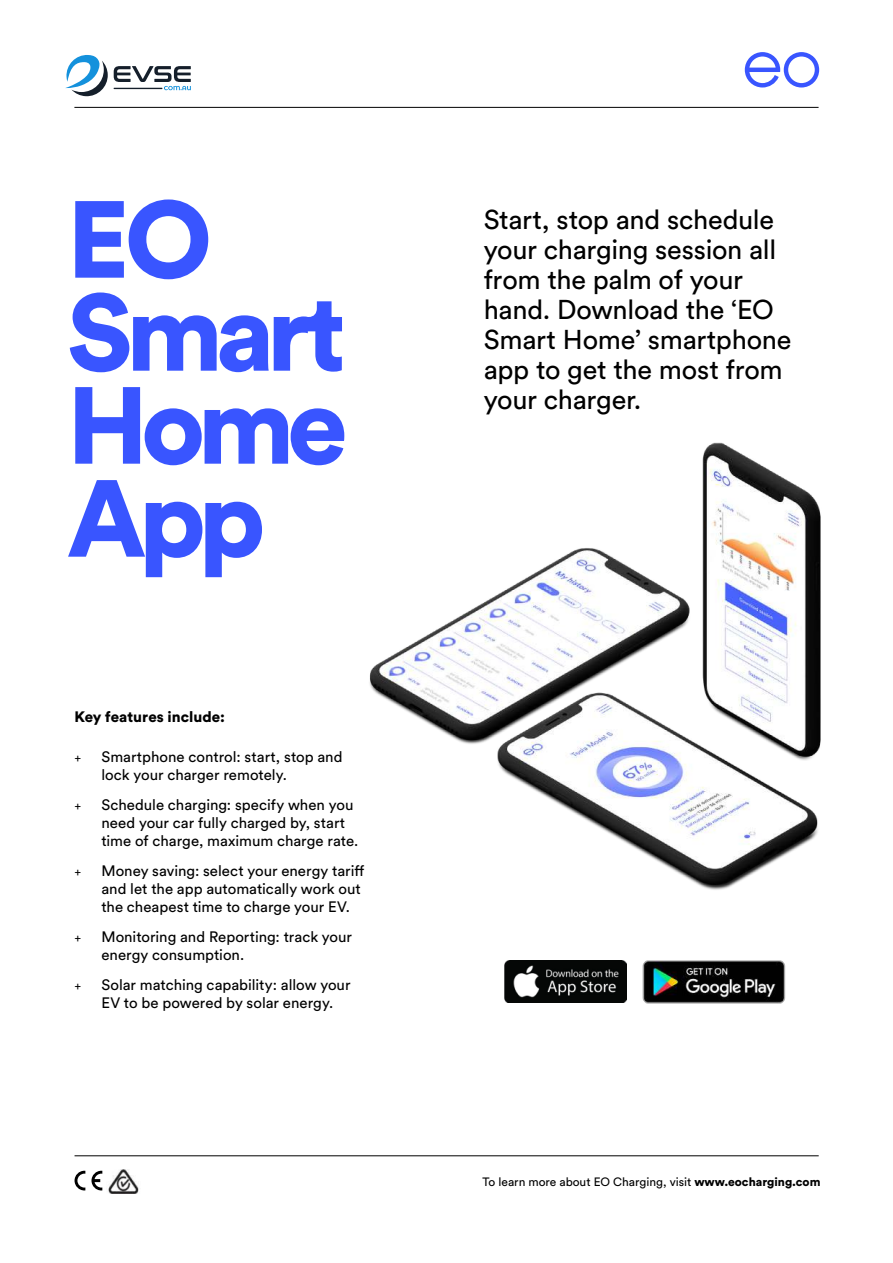
<style>
.page{position:relative;width:893px;height:1263px;background:#fff}
.page>*{position:absolute;margin:0;border:0;box-sizing:border-box;transform-origin:0 0}
.t1{font:900 108px/93px "Circular Pro";letter-spacing:-.07em;color:#3955ff}
.t2{font:27px/30px "Circular Pro";letter-spacing:-.01em;color:#000}
.t3{font:15px/18px "Circular Pro";color:#000}
.t4{font:900 15px "Circular Pro";color:#000}
.t5{font:12px "Circular Pro";color:#000}
.s1{font-weight:900}
</style>
<div class="page">
<hr style="left:74px;top:107px;width:745px;height:1px;background:#000">
<svg style="left:745px;top:52px;width:74px;height:36px"></svg>
<svg style="left:75px;top:1171px;width:10px;height:19px"></svg>
<svg style="left:91px;top:1171px;width:11px;height:19px"></svg>
<hr style="left:75px;top:1155px;width:744px;height:1px;background:#000">
<img style="left:369px;top:442px;width:452px;height:448px">
<img style="left:643px;top:960px;width:142px;height:43px">
<img style="left:504px;top:960px;width:122px;height:43px">
<img style="left:108px;top:1170px;width:31px;height:23px">
<svg style="left:65px;top:55px;width:43px;height:41px"></svg>
<svg style="left:114px;top:66px;width:77px;height:24px"></svg>
<h1 class="t1" style="left:67px;top:202px;width:282px">EO<br>Smart<br>Home<br>App</h1>
<h2 class="t2" style="left:484px;top:207px;width:309px">Start, stop and schedule your charging session all from the palm of your hand. Download the ‘EO<br>Smart Home’ smartphone app to get the most from your charger.</h2>
<p class="t4" style="left:74px;top:711px;width:152px">Key features include:</p>
<p class="t5" style="left:74px;top:753px;width:8px">+</p>
<p class="t3" style="left:101px;top:749px;width:243px">Smartphone control: start, stop and lock your charger remotely.</p>
<p class="t5" style="left:74px;top:801px;width:8px">+</p>
<p class="t3" style="left:101px;top:797px;width:258px">Schedule charging: specify when you need your car fully charged by, start time of charge, maximum charge rate.</p>
<p class="t5" style="left:74px;top:867px;width:8px">+</p>
<p class="t3" style="left:101px;top:863px;width:264px">Money saving: select your energy tariff and let the app automatically work out the cheapest time to charge your EV.</p>
<p class="t5" style="left:74px;top:933px;width:8px">+</p>
<p class="t3" style="left:101px;top:929px;width:252px">Monitoring and Reporting: track your energy consumption.</p>
<p class="t5" style="left:74px;top:981px;width:8px">+</p>
<p class="t3" style="left:101px;top:977px;width:251px">Solar matching capability: allow your<br>EV to be powered by solar energy.</p>
<p class="t5" style="left:483px;top:1177px;width:339px">To learn more about EO Charging, visit <span class="s1">www.eocharging.com</span></p>
</div>
